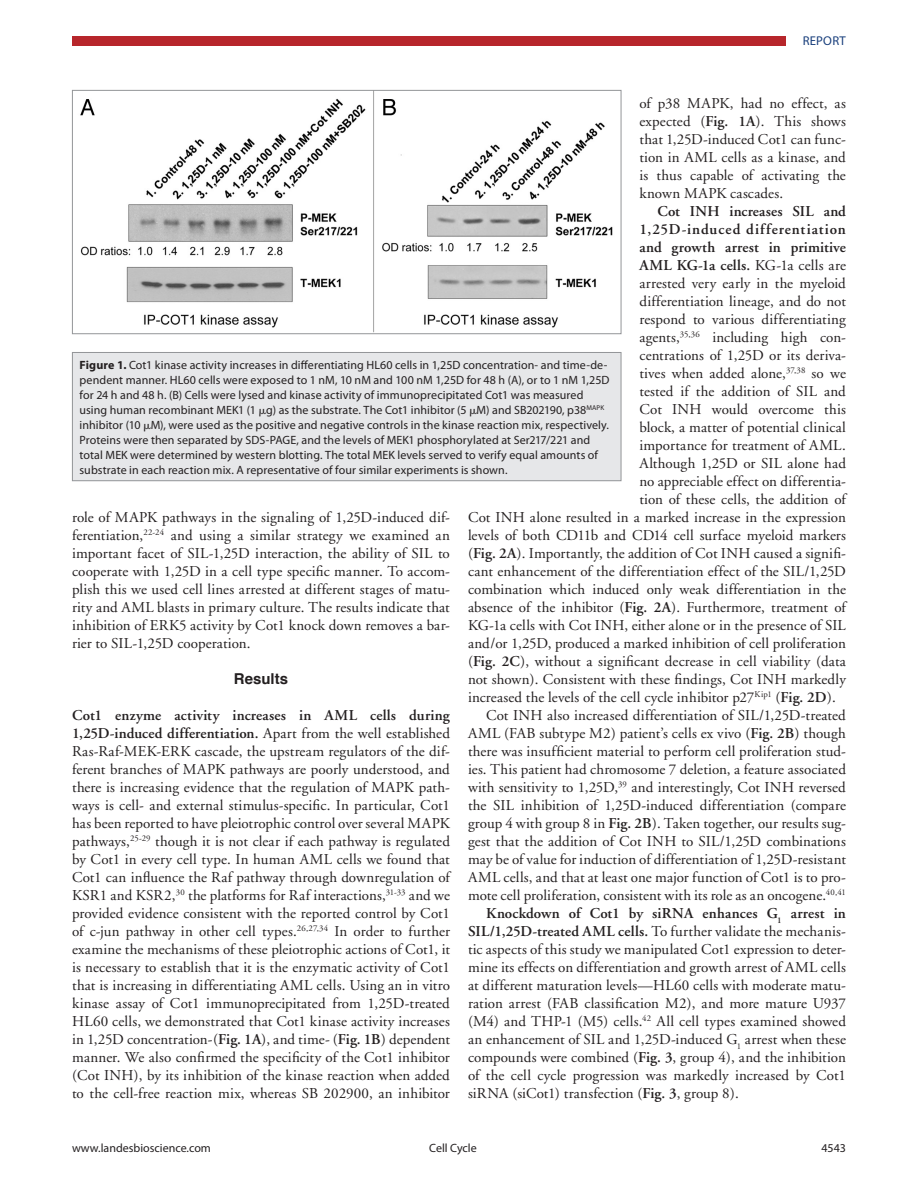
<style>
.page{position:relative;width:918px;height:1188px;background:#fff}
.page>*{position:absolute;margin:0;border:0;box-sizing:border-box;transform-origin:0 0}
.Body_text{font:15px/18px "Adobe Garamond";letter-spacing:.005em;color:#231f20;text-align:justify}
.Body_text_First_Line{font:15px/18px "Adobe Garamond";letter-spacing:.01em;color:#231f20;text-align:justify}
.Body_text-2{font:600 15px "Adobe Garamond";letter-spacing:.015em;color:#231f20}
.Body_text-3{font:600 15px "Adobe Garamond";letter-spacing:.06em;color:#231f20}
.Heading{font:700 15px "Helvetica";color:#231f20}
.t1{font:12.75px "Myriad Pro";letter-spacing:.02em;color:#193f7c}
.t2{font:12px/15px "Myriad Pro";letter-spacing:.005em;color:#231f20}
.s1{font-weight:600}
.s2{font-weight:400}
.s3{font-weight:700}
.s4{font-family:"Universal Std Greekw Math Pi"}
</style>
<div class="page">
<div style="left:72px;top:36px;width:714px;height:10px;background:#b7262b"></div>
<div style="left:72px;top:352px;width:549px;height:129px;background:#e6e7e9"></div>
<div style="left:72px;top:352px;width:549px;height:129px;border:1px solid #939598"></div>
<img style="left:80px;top:92px;width:533px;height:240px">
<div style="left:72px;top:90px;width:549px;height:244px;border:1px solid #939598"></div>
<p class="t1" style="left:803px;top:33px;width:45px">REPORT</p>
<p class="Body_text_First_Line" style="left:639px;top:95px;width:208px">of p38 MAPK, had no effect, as expected (<span class="s1">Fig. 1A</span>). This shows that 1,25D-induced Cot1 can func&shy;tion in AML cells as a kinase, and is thus capable of activating the known MAPK cascades.</p>
<p class="Body_text-2" style="left:657px;top:203px;width:190px">Cot INH increases SIL and</p>
<p class="Body_text-3" style="left:639px;top:221px;width:208px">1,25D-induced differentiation</p>
<p class="Body_text-2" style="left:639px;top:239px;width:208px">and growth arrest in primitive</p>
<p class="Body_text-2" style="left:639px;top:257px;width:208px">AML KG-1a cells. <span class="s2">KG-1a cells are</span></p>
<p class="Body_text" style="left:639px;top:275px;width:208px">arrested very early in the myeloid</p>
<p class="Body_text" style="left:639px;top:293px;width:208px">differentiation lineage, and do not</p>
<p class="Body_text" style="left:639px;top:311px;width:208px">respond to various differentiating</p>
<p class="Body_text" style="left:639px;top:329px;width:208px">agents,<sup>35,36</sup> including high con-</p>
<p class="Body_text" style="left:639px;top:347px;width:208px">centrations of 1,25D or its deriva-</p>
<p class="Body_text" style="left:639px;top:365px;width:208px">tives when added alone,<sup>37,38</sup> so we</p>
<p class="Body_text" style="left:639px;top:383px;width:208px">tested if the addition of SIL and</p>
<p class="Body_text" style="left:639px;top:401px;width:208px">Cot INH would overcome this</p>
<p class="Body_text" style="left:639px;top:419px;width:208px">block, a matter of potential clinical</p>
<p class="Body_text" style="left:639px;top:437px;width:208px">importance for treatment of AML.</p>
<p class="Body_text" style="left:639px;top:455px;width:208px">Although 1,25D or SIL alone had</p>
<p class="Body_text" style="left:639px;top:473px;width:208px">no appreciable effect on differentia-</p>
<p class="Body_text" style="left:639px;top:491px;width:208px">tion of these cells, the addition of</p>
<p class="Body_text" style="left:468px;top:509px;width:379px">Cot INH alone resulted in a marked increase in the expression</p>
<p class="Body_text" style="left:468px;top:527px;width:379px">levels of both CD11b and CD14 cell surface myeloid markers</p>
<p class="Body_text" style="left:468px;top:545px;width:379px">(<span class="s1">Fig. 2A</span>). Importantly, the addition of Cot INH caused a signifi-</p>
<p class="Body_text" style="left:468px;top:563px;width:379px">cant enhancement of the differentiation effect of the SIL/1,25D</p>
<p class="Body_text" style="left:468px;top:581px;width:379px">combination which induced only weak differentiation in the</p>
<p class="Body_text" style="left:468px;top:599px;width:379px">absence of the inhibitor (<span class="s1">Fig. 2A</span>). Furthermore, treatment of</p>
<p class="Body_text" style="left:468px;top:617px;width:379px">KG-1a cells with Cot INH, either alone or in the presence of SIL</p>
<p class="Body_text" style="left:468px;top:635px;width:379px">and/or 1,25D, produced a marked inhibition of cell proliferation</p>
<p class="Body_text" style="left:468px;top:653px;width:379px">(<span class="s1">Fig. 2C</span>), without a significant decrease in cell viability (data</p>
<p class="Body_text" style="left:468px;top:671px;width:379px">not shown). Consistent with these findings, Cot INH markedly</p>
<p class="Body_text" style="left:468px;top:689px;width:369px">increased the levels of the cell cycle inhibitor p27<sup>Kip1</sup> (<span class="s1">Fig. 2D</span>).</p>
<p class="Body_text" style="left:468px;top:707px;width:380px;text-indent:18px">Cot INH also increased differentiation of SIL/1,25D-treated AML (FAB subtype M2) patient’s cells ex vivo (<span class="s1">Fig. 2B</span>) though there was insufficient material to perform cell proliferation stud&shy;ies. This patient had chromosome 7 deletion, a feature associated with sensitivity to 1,25D,<sup>39</sup> and interestingly, Cot INH reversed the SIL inhibition of 1,25D-induced differentiation (compare group 4 with group 8 in <span class="s1">Fig. 2B</span>). Taken together, our results sug&shy;gest that the addition of Cot INH to SIL/1,25D combinations may be of value for induction of differentiation of 1,25D-resistant AML cells, and that at least one major function of Cot1 is to pro&shy;mote cell proliferation, consistent with its role as an oncogene.<sup>40,41</sup></p>
<p class="Body_text" style="left:468px;top:905px;width:379px;text-indent:18px"><span class="s1">Knockdown of Cot1 by siRNA enhances G</span><sub>1</sub> <span class="s1">arrest in SIL/1,25D-treated AML cells.</span> To further validate the mechanis&shy;tic aspects of this study we manipulated Cot1 expression to deter&shy;mine its effects on differentiation and growth arrest of AML cells at different maturation levels—HL60 cells with moderate matu&shy;ration arrest (FAB classification M2), and more mature U937 (M4) and THP-1 (M5) cells.<sup>42</sup> All cell types examined showed an enhancement of SIL and 1,25D-induced G<sub>1</sub> arrest when these compounds were combined (<span class="s1">Fig. 3</span>, group 4), and the inhibition of the cell cycle progression was markedly increased by Cot1 siRNA (siCot1) transfection (<span class="s1">Fig. 3</span>, group 8).</p>
<p class="t2" style="left:80px;top:357px;width:532px"><span class="s3">Figure 1.</span> Cot1 kinase activity increases in differentiating HL60 cells in 1,25D concentration- and time-de&shy;pendent manner. HL60 cells were exposed to 1 nM, 10 nM and 100 nM 1,25D for 48 h (A), or to 1 nM 1,25D for 24 h and 48 h. (B) Cells were lysed and kinase activity of immunoprecipitated Cot1 was measured using human recombinant MEK1 (1 <span class="s4">μ</span>g) as the substrate. The Cot1 inhibitor (5 <span class="s4">μ</span>M) and SB202190, p38<sup>MAPK </sup>inhibitor (10 <span class="s4">μ</span>M), were used as the positive and negative controls in the kinase reaction mix, respectively.<br>Proteins were then separated by SDS-PAGE, and the levels of MEK1 phosphorylated at Ser217/221 and total MEK were determined by western blotting. The total MEK levels served to verify equal amounts of substrate in each reaction mix. A representative of four similar experiments is shown.</p>
<p class="Body_text" style="left:72px;top:509px;width:379px">role of MAPK pathways in the signaling of 1,25D-induced dif&shy;ferentiation,<sup>22-24</sup> and using a similar strategy we examined an important facet of SIL-1,25D interaction, the ability of SIL to cooperate with 1,25D in a cell type specific manner. To accom&shy;plish this we used cell lines arrested at different stages of matu&shy;rity and AML blasts in primary culture. The results indicate that inhibition of ERK5 activity by Cot1 knock down removes a bar&shy;rier to SIL-1,25D cooperation.</p>
<p class="Heading" style="left:234px;top:667px;width:56px">Results</p>
<p class="Body_text_First_Line" style="left:72px;top:707px;width:379px"><span class="s1">Cot1 enzyme activity increases in AML cells during 1,25D-induced differentiation.</span> Apart from the well established Ras-Raf-MEK-ERK cascade, the upstream regulators of the dif&shy;ferent branches of MAPK pathways are poorly understood, and there is increasing evidence that the regulation of MAPK path&shy;ways is cell- and external stimulus-specific. In particular, Cot1 has been reported to have pleiotrophic control over several MAPK pathways,<sup>25-29</sup> though it is not clear if each pathway is regulated by Cot1 in every cell type. In human AML cells we found that Cot1 can influence the Raf pathway through downregulation of KSR1 and KSR2,<sup>30</sup> the platforms for Raf interactions,<sup>31-33</sup> and we provided evidence consistent with the reported control by Cot1 of c-jun pathway in other cell types.<sup>26,27,34</sup> In order to further examine the mechanisms of these pleiotrophic actions of Cot1, it is necessary to establish that it is the enzymatic activity of Cot1 that is increasing in differentiating AML cells. Using an in vitro kinase assay of Cot1 immunoprecipitated from 1,25D-treated HL60 cells, we demonstrated that Cot1 kinase activity increases in 1,25D concentration-(<span class="s1">Fig. 1A</span>), and time- (<span class="s1">Fig. 1B</span>) dependent manner. We also confirmed the specificity of the Cot1 inhibitor (Cot INH), by its inhibition of the kinase reaction when added to the cell-free reaction mix, whereas SB 202900, an inhibitor</p>
<p class="t2" style="left:72px;top:1140px;width:140px">www.landesbioscience.com</p>
<p class="t2" style="left:429px;top:1140px;width:49px">Cell Cycle</p>
<p class="t2" style="left:821px;top:1140px;width:26px">4543</p>
</div>
